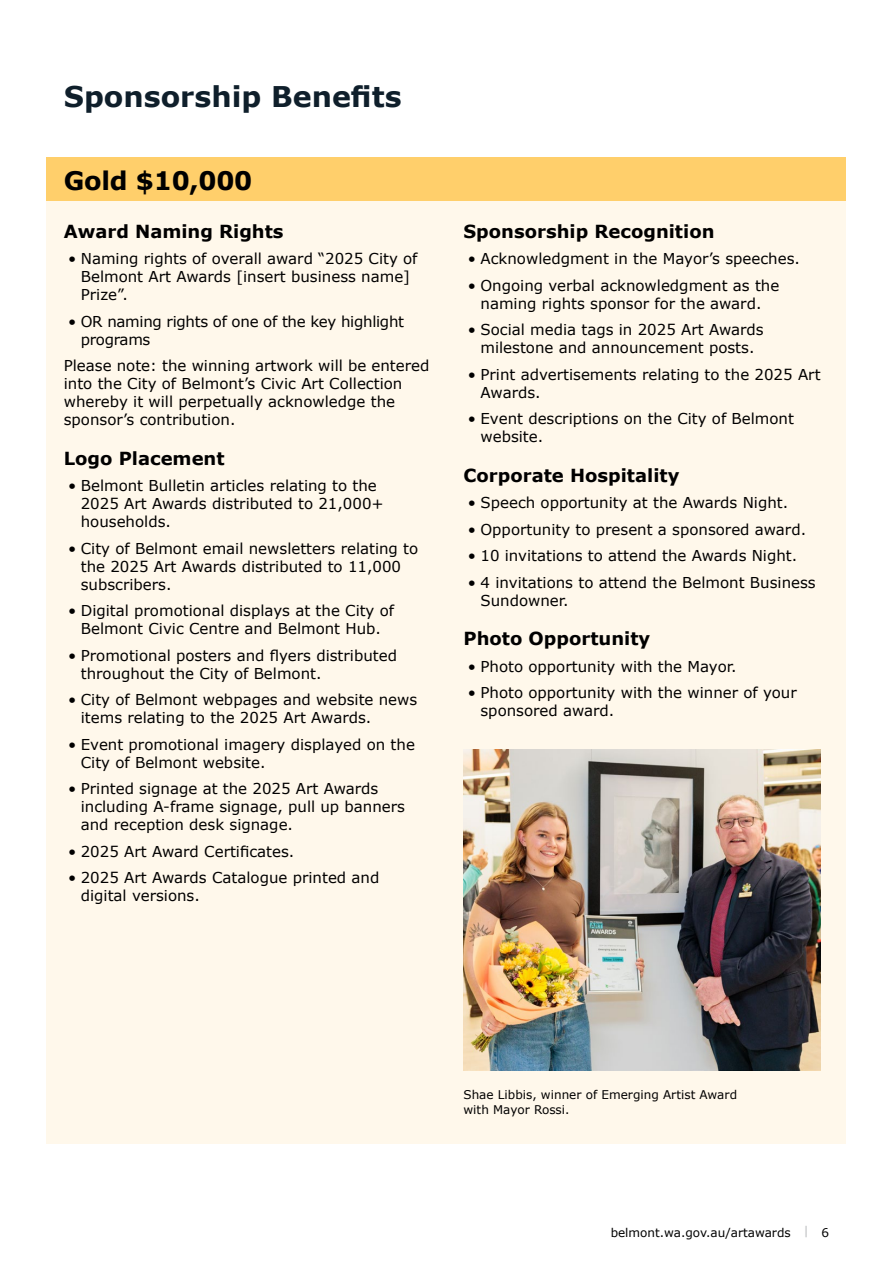
<style>
.page{position:relative;width:893px;height:1263px;background:#fff}
.page>*{position:absolute;margin:0;border:0;box-sizing:border-box;transform-origin:0 0}
.t1{font:700 28.5px "Verdana";color:#0f1f2b}
.t2{font:700 25.5px "Verdana";letter-spacing:-.01em;color:#000}
.t3{font:700 18px "Verdana";color:#000}
.t4{font:15px/18px "Verdana";color:#000}
.t5{font:15px/18px "Verdana";letter-spacing:-.02em;color:#000}
.t6{font:12px/14.4px "Verdana";color:#000}
.s1{color:#bcbec0}
</style>
<div class="page">
<div style="left:47px;top:178px;width:799px;height:965px;background:#fff8eb"></div>
<div style="left:47px;top:157px;width:799px;height:44px;background:#ffcf6b"></div>
<img style="left:463px;top:749px;width:358px;height:321px">
<h1 class="t1" style="left:64px;top:76px;width:339px">Sponsorship Benefits</h1>
<h2 class="t2" style="left:64px;top:162px;width:190px">Gold $10,000</h2>
<p class="t3" style="left:64px;top:218px;width:221px">Award Naming Rights</p>
<p class="t4" style="left:81px;top:249px;width:338px;text-indent:-13px">• Naming rights of overall award “2025 City of<br>Belmont Art Awards [insert business name]<br>Prize”.</p>
<p class="t5" style="left:81px;top:312px;width:325px;text-indent:-13px">• OR naming rights of one of the key highlight programs</p>
<p class="t4" style="left:64px;top:356px;width:367px">Please note: the winning artwork will be entered into the City of Belmont’s Civic Art Collection whereby it will perpetually acknowledge the sponsor’s contribution.</p>
<p class="t3" style="left:64px;top:445px;width:162px">Logo Placement</p>
<p class="t4" style="left:81px;top:477px;width:305px;text-indent:-13px">• Belmont Bulletin articles relating to the<br>2025 Art Awards distributed to 21,000+ households.</p>
<p class="t4" style="left:81px;top:539px;width:339px;text-indent:-13px">• City of Belmont email newsletters relating to the 2025 Art Awards distributed to 11,000 subscribers.</p>
<p class="t4" style="left:68px;top:602px;width:328px;text-align:center">• Digital promotional displays at the City of<br>Belmont Civic Centre and Belmont Hub.</p>
<p class="t4" style="left:81px;top:646px;width:318px;text-indent:-13px">• Promotional posters and flyers distributed throughout the City of Belmont.</p>
<p class="t4" style="left:81px;top:691px;width:338px;text-indent:-13px">• City of Belmont webpages and website news items relating to the 2025 Art Awards.</p>
<p class="t4" style="left:81px;top:735px;width:336px;text-indent:-13px">• Event promotional imagery displayed on the<br>City of Belmont website.</p>
<p class="t4" style="left:81px;top:780px;width:326px;text-indent:-13px">• Printed signage at the 2025 Art Awards including A-frame signage, pull up banners and reception desk signage.</p>
<p class="t4" style="left:68px;top:842px;width:228px">• 2025 Art Award Certificates.</p>
<p class="t4" style="left:81px;top:869px;width:300px;text-indent:-13px">• 2025 Art Awards Catalogue printed and digital versions.</p>
<p class="t3" style="left:463px;top:218px;width:252px">Sponsorship Recognition</p>
<p class="t4" style="left:468px;top:249px;width:334px">• Acknowledgment in the Mayor’s speeches.</p>
<p class="t4" style="left:468px;top:276px;width:313px;text-align:center">• Ongoing verbal acknowledgment as the naming rights sponsor for the award.</p>
<p class="t4" style="left:468px;top:320px;width:297px;text-align:center">• Social media tags in 2025 Art Awards milestone and announcement posts.</p>
<p class="t4" style="left:480px;top:365px;width:342px;text-indent:-13px">• Print advertisements relating to the 2025 Art<br>Awards.</p>
<p class="t4" style="left:480px;top:410px;width:315px;text-indent:-13px">• Event descriptions on the City of Belmont website.</p>
<p class="t3" style="left:463px;top:462px;width:217px">Corporate Hospitality</p>
<p class="t4" style="left:468px;top:494px;width:322px">• Speech opportunity at the Awards Night.</p>
<p class="t4" style="left:468px;top:520px;width:340px">• Opportunity to present a sponsored award.</p>
<p class="t4" style="left:468px;top:547px;width:331px">• 10 invitations to attend the Awards Night.</p>
<p class="t4" style="left:480px;top:573px;width:337px;text-indent:-13px">• 4 invitations to attend the Belmont Business<br>Sundowner.</p>
<p class="t3" style="left:463px;top:626px;width:188px">Photo Opportunity</p>
<p class="t4" style="left:468px;top:657px;width:270px">• Photo opportunity with the Mayor.</p>
<p class="t4" style="left:480px;top:684px;width:318px;text-indent:-13px">• Photo opportunity with the winner of your sponsored award.</p>
<p class="t6" style="left:463px;top:1088px;width:275px">Shae Libbis, winner of Emerging Artist Award with Mayor Rossi.</p>
<p class="t6" style="left:611px;top:1225px;width:220px">belmont.wa.gov.au/artawards <span class="s1">|</span> 6</p>
</div>
